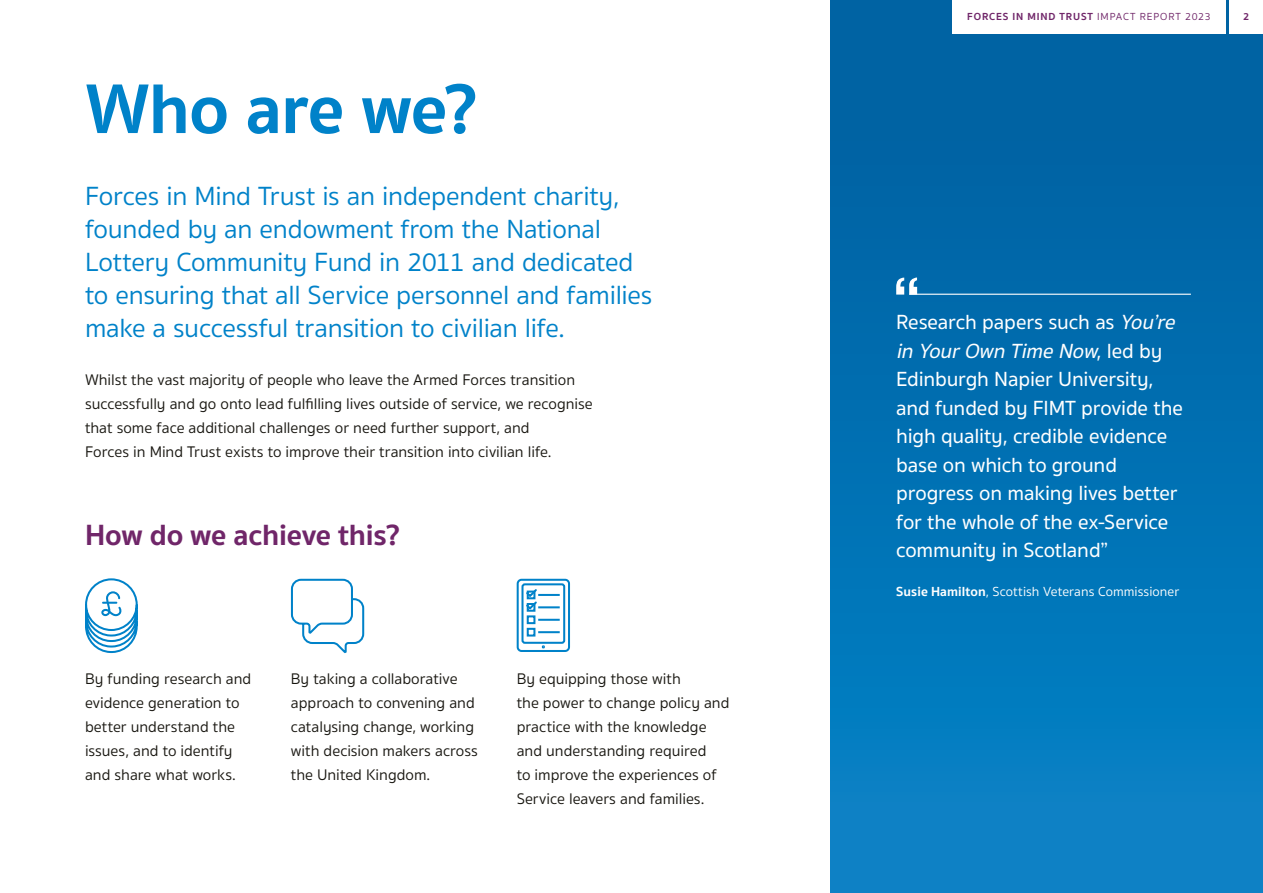
<style>
.page{position:relative;width:1263px;height:893px;background:#fff}
.page>*{position:absolute;margin:0;border:0;box-sizing:border-box;transform-origin:0 0}
.t1{font:700 72px "Sukhumvit Set";letter-spacing:-.015em;color:#0082c9}
.t2{font:700 30px "Sukhumvit Set";letter-spacing:-.01em;color:#702669}
.t3{font:27px/33px "Sukhumvit Set Text";letter-spacing:-.01em;color:#0082c9}
.t4{font:500 21px/28.5px "Sukhumvit Set";letter-spacing:-.01em;color:#fff}
.t5{font:15.75px/24px "Sukhumvit Set Text";color:#181610}
.t6{font:13.5px "Sukhumvit Set Text";letter-spacing:.005em;color:#fff}
.t7{font:700 10.5px "Sukhumvit Set";letter-spacing:.085em;color:#702669}
.s1{font-family:"Sukhumvit Set Text";font-weight:400}
.s2{font-style:italic}
.s3{font-family:"Sukhumvit Set";font-weight:700}
</style>
<div class="page">
<div style="left:831px;top:0;width:432px;height:893px;background:linear-gradient(to bottom,#005e9e,#0783c7)"></div>
<div style="left:1229px;top:0;width:34px;height:33px;background:#fff"></div>
<div style="left:952px;top:0;width:274px;height:33px;background:#fff"></div>
<svg style="left:85px;top:578px;width:53px;height:76px"></svg>
<div style="left:517px;top:579px;width:53px;height:73px;border:2px solid #0082c9;border-radius:4px"></div>
<svg style="left:290px;top:578px;width:75px;height:75px"></svg>
<svg style="left:521px;top:583px;width:45px;height:66px"></svg>
<hr style="left:909px;top:294px;width:282px;height:1px;background:#fff">
<svg style="left:896px;top:277px;width:21px;height:18px"></svg>
<p class="t1" style="left:85px;top:54px;width:395px">Who are we?</p>
<p class="t3" style="left:85px;top:180px;width:569px">Forces in Mind Trust is an independent charity, founded by an endowment from the National Lottery Community Fund in 2011 and dedicated to ensuring that all Service personnel and families make a successful transition to civilian life.</p>
<p class="t5" style="left:85px;top:368px;width:509px">Whilst the vast majority of people who leave the Armed Forces transition successfully and go onto lead fulfilling lives outside of service, we recognise that some face additional challenges or need further support, and<br>Forces in Mind Trust exists to improve their transition into civilian life.</p>
<p class="t2" style="left:85px;top:512px;width:317px">How do we achieve this?</p>
<p class="t5" style="left:85px;top:667px;width:168px">By funding research and evidence generation to better understand the issues, and to identify and share what works.</p>
<p class="t5" style="left:291px;top:667px;width:188px">By taking a collaborative approach to convening and catalysing change, working with decision makers across the United Kingdom.</p>
<p class="t5" style="left:517px;top:667px;width:214px">By equipping those with<br>the power to change policy and practice with the knowledge and understanding required<br>to improve the experiences of<br>Service leavers and families.</p>
<p class="t7" style="left:967px;top:9px;width:245px">FORCES IN MIND TRUST <span class="s1">IMPACT REPORT 2023</span></p>
<p class="t7" style="left:1243px;top:9px;width:8px">2</p>
<p class="t4" style="left:896px;top:309px;width:288px">Research papers such as <span class="s2">You’re in YourOwn TimeNow</span>, l e d b y<br>Edinburgh Napier University, and funded by FIMT provide the high quality, credible evidence base on which to ground progress on making lives better for the whole of the ex-Service community in Scotland”</p>
<p class="t6" style="left:896px;top:583px;width:285px"><span class="s3">Susie Hamilton</span>, Scottish Veterans Commissioner</p>
</div>
